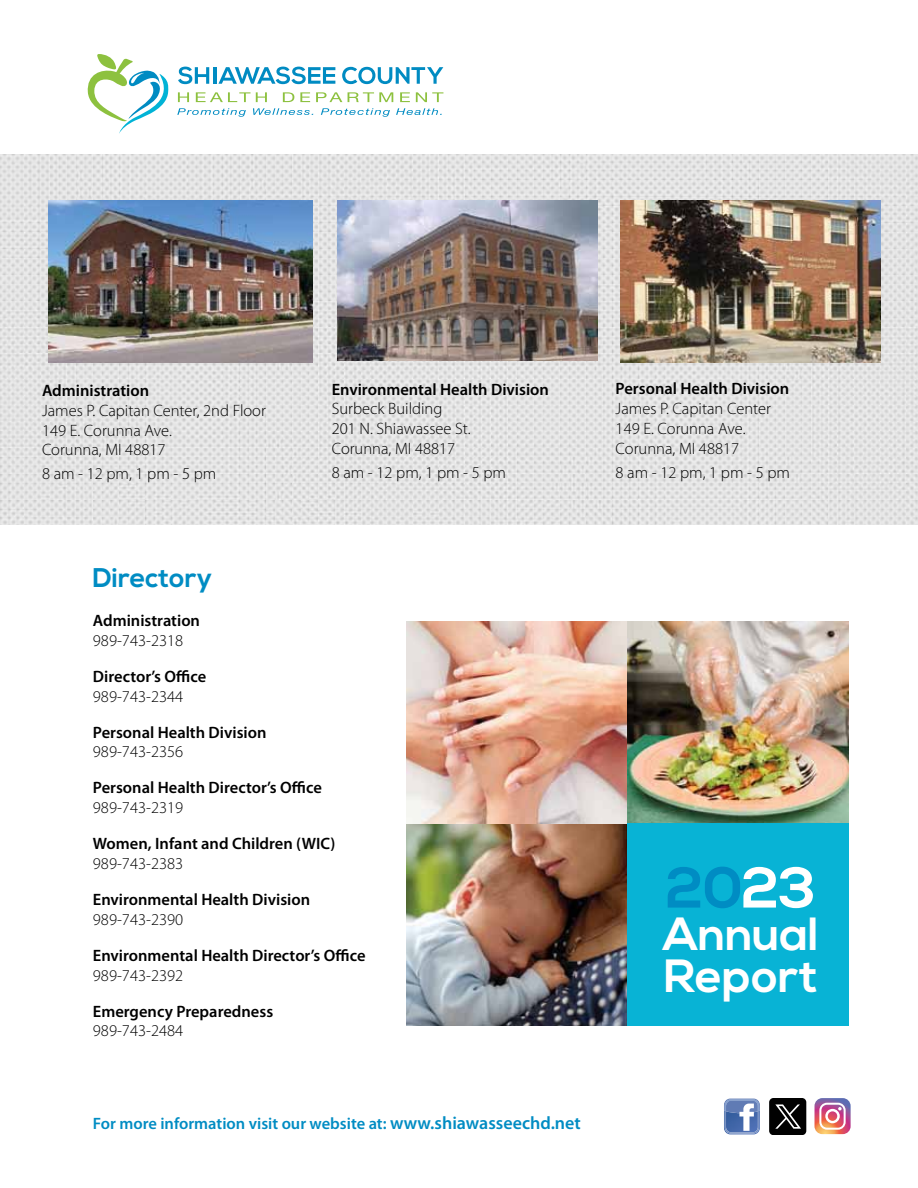
<style>
.page{position:relative;width:918px;height:1188px;background:#fff}
.page>*{position:absolute;margin:0;border:0;box-sizing:border-box;transform-origin:0 0}
.t1{font:700 57.3px "Nexa";color:#008cc3}
.t2{font:700 46.5px/42px "Nexa";color:#fff}
.t3{font:700 27px "Nexa";color:#008cc3}
.t4{font:300 16.5px/19.8px "Myriad Pro";color:#000}
.t5{font:600 16.5px "Myriad Pro";color:#000}
.t6{font:600 16.5px "Myriad Pro";color:#008cc3}
.s1{font-size:18px}
.s2{color:#fff}
</style>
<div class="page">
<svg style="left:87px;top:54px;width:356px;height:80px"></svg>
<svg style="left:724px;top:1099px;width:36px;height:35px"></svg>
<svg style="left:815px;top:1098px;width:36px;height:36px"></svg>
<div style="left:769px;top:1098px;width:37px;height:37px;background:#010101;border-radius:4px"></div>
<svg style="left:775px;top:1104px;width:26px;height:25px"></svg>
<img style="left:406px;top:621px;width:221px;height:405px">
<img style="left:0;top:154px;width:918px;height:370px">
<img style="left:49px;top:200px;width:264px;height:162px">
<img style="left:338px;top:201px;width:260px;height:160px">
<img style="left:620px;top:201px;width:260px;height:161px">
<img style="left:627px;top:622px;width:222px;height:201px">
<div style="left:627px;top:823px;width:222px;height:203px;background:#08b3d5"></div>
<p class="t5" style="left:42px;top:380px;width:109px">Administration</p>
<p class="t4" style="left:42px;top:400px;width:225px">James P. Capitan Center, 2nd Floor<br>149 E. Corunna Ave.<br>Corunna, MI 48817</p>
<p class="t4" style="left:42px;top:464px;width:176px">8 am - 12 pm, 1 pm - 5 pm</p>
<p class="t5" style="left:332px;top:379px;width:219px">Environmental Health Division</p>
<p class="t4" style="left:332px;top:399px;width:141px">Surbeck Building<br>201 N. Shiawassee St.<br>Corunna, MI 48817</p>
<p class="t4" style="left:332px;top:462px;width:176px">8 am - 12 pm, 1 pm - 5 pm</p>
<h3 class="t3" style="left:93px;top:562px;width:121px">Directory</h3>
<p class="t5" style="left:93px;top:610px;width:109px">Administration</p>
<p class="t4" style="left:93px;top:630px;width:92px">989-743-2318</p>
<p class="t5" style="left:93px;top:666px;width:115px">Director’s Office</p>
<p class="t4" style="left:93px;top:686px;width:92px">989-743-2344</p>
<p class="t5" style="left:93px;top:722px;width:175px">Personal Health Division</p>
<p class="t4" style="left:93px;top:742px;width:92px">989-743-2356</p>
<p class="t5" style="left:93px;top:777px;width:231px">Personal Health Director’s Office</p>
<p class="t4" style="left:93px;top:798px;width:92px">989-743-2319</p>
<p class="t5" style="left:93px;top:833px;width:244px">Women, Infant and Children (WIC)</p>
<p class="t4" style="left:93px;top:854px;width:92px">989-743-2383</p>
<p class="t5" style="left:93px;top:889px;width:219px">Environmental Health Division</p>
<p class="t4" style="left:93px;top:909px;width:92px">989-743-2390</p>
<p class="t5" style="left:93px;top:945px;width:274px">Environmental Health Director’s Office</p>
<p class="t4" style="left:93px;top:965px;width:92px">989-743-2392</p>
<p class="t5" style="left:93px;top:1001px;width:182px">Emergency Preparedness</p>
<p class="t4" style="left:93px;top:1021px;width:92px">989-743-2484</p>
<p class="t6" style="left:93px;top:1113px;width:489px">For more information visit our website at: <span class="s1">www.shiawasseechd.net</span></p>
<p class="t5" style="left:616px;top:378px;width:175px">Personal Health Division</p>
<p class="t4" style="left:616px;top:399px;width:157px">James P. Capitan Center<br>149 E. Corunna Ave.<br>Corunna, MI 48817</p>
<p class="t4" style="left:616px;top:462px;width:176px">8 am - 12 pm, 1 pm - 5 pm</p>
<h1 class="t1" style="left:666px;top:855px;width:152px">20<span class="s2">23</span></h1>
<h2 class="t2" style="left:663px;top:915px;width:157px">Annual<br>Report</h2>
</div>
